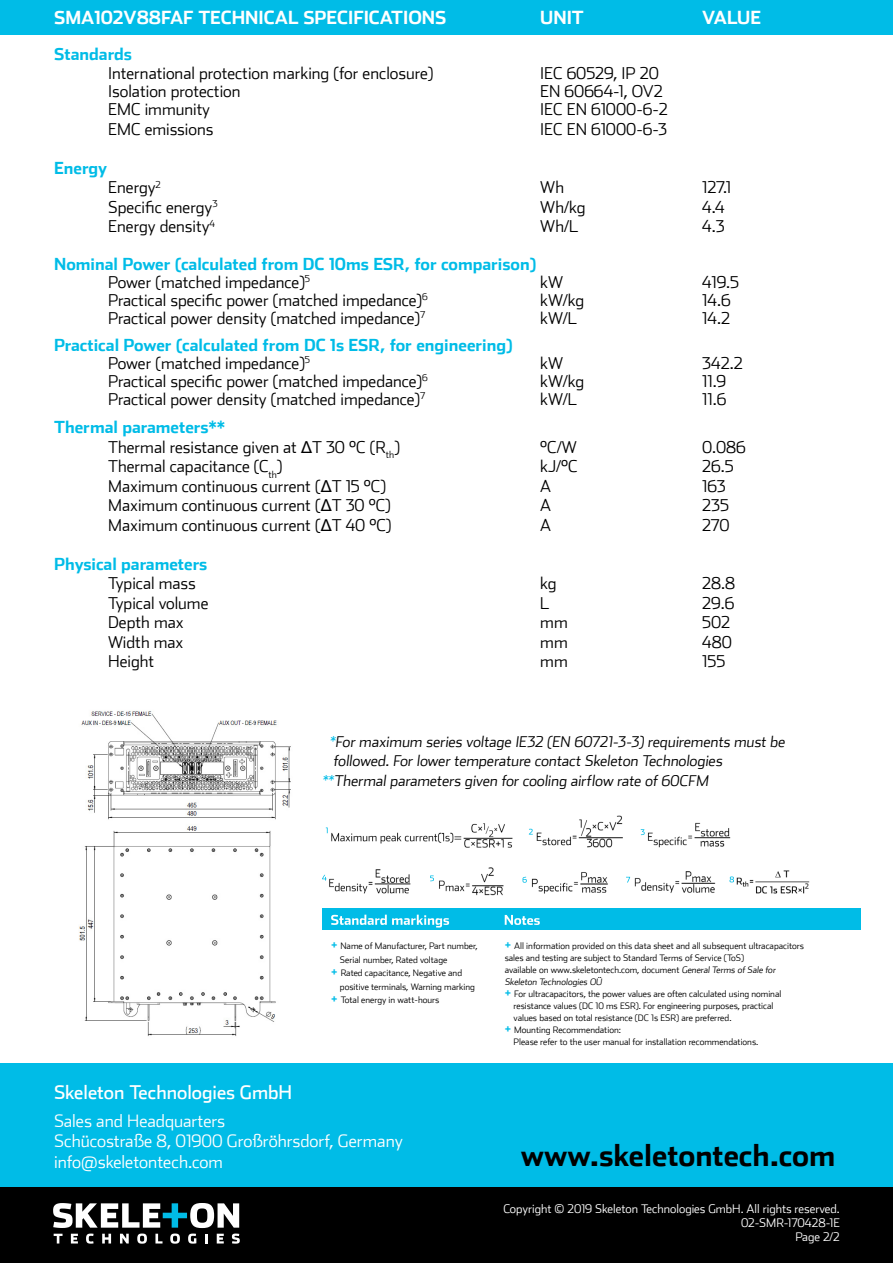
<style>
.page{position:relative;width:893px;height:1263px;background:#fff}
.page>*{position:absolute;margin:0;border:0;box-sizing:border-box;transform-origin:0 0}
.t1{font:700 29.4px "Stainless";color:#000}
.t2{font:18.75px "Stainless";color:#fff}
.t3{font:700 18px "Stainless";color:#fff}
.t4{font:300 17.25px/20.4px "Stainless";color:#fff}
.t5{font:300 16.5px/19.5px "Stainless";color:#000}
.t6{font:700 16.5px/18px "Stainless";color:#00bce7}
.t7{font:300 15px "Stainless";color:#000}
.t8{font:300 12px/14.4px "Stainless";color:#fff;text-align:right}
.t9{font:300 9px "Stainless";color:#000}
.s1{font-weight:300;color:#000}
.s2{font-weight:700;color:#00bce7}
.s3{font-family:"Arial";font-weight:400}
.s4{color:#00bce7}
.s5{font-weight:700;font-size:12px;color:#00bce7}
</style>
<div class="page">
<div style="left:0;top:1px;width:893px;height:34px;background:#00bce7"></div>
<div style="left:0;top:1076px;width:893px;height:187px;background:#000"></div>
<div style="left:0;top:1063px;width:893px;height:123px;background:#00bce7"></div>
<svg style="left:53px;top:1203px;width:187px;height:41px"></svg>
<div style="left:322px;top:908px;width:539px;height:22px;background:#00bce7"></div>
<svg style="left:331px;top:915px;width:118px;height:12px"></svg>
<svg style="left:505px;top:915px;width:35px;height:10px"></svg>
<img style="left:439px;top:867px;width:65px;height:28px">
<svg style="left:626px;top:877px;width:4px;height:5px"></svg>
<svg style="left:729px;top:876px;width:3px;height:6px"></svg>
<img style="left:647px;top:822px;width:84px;height:26px">
<svg style="left:326px;top:827px;width:2px;height:6px"></svg>
<svg style="left:529px;top:829px;width:4px;height:5px"></svg>
<svg style="left:641px;top:829px;width:4px;height:6px"></svg>
<svg style="left:430px;top:875px;width:4px;height:6px"></svg>
<svg style="left:522px;top:877px;width:5px;height:6px"></svg>
<img style="left:326px;top:869px;width:85px;height:25px">
<svg style="left:322px;top:875px;width:4px;height:5px"></svg>
<img style="left:531px;top:872px;width:77px;height:22px">
<img style="left:634px;top:871px;width:82px;height:22px">
<img style="left:332px;top:823px;width:181px;height:25px">
<img style="left:537px;top:815px;width:86px;height:33px">
<img style="left:79px;top:711px;width:212px;height:325px">
<img style="left:732px;top:870px;width:78px;height:24px">
<p class="t3" style="left:54px;top:6px;width:394px">SMA102V88FAF TECHNICAL SPECIFICATIONS</p>
<p class="t3" style="left:540px;top:6px;width:45px">UNIT</p>
<p class="t3" style="left:702px;top:6px;width:60px">VALUE</p>
<p class="t6" style="left:54px;top:44px;width:79px">Standards</p>
<p class="t5" style="left:108px;top:63px;width:327px">International protection marking (for enclosure)</p>
<p class="t5" style="left:540px;top:63px;width:120px">IEC 60529, IP 20</p>
<p class="t5" style="left:108px;top:81px;width:134px">Isolation protection</p>
<p class="t5" style="left:540px;top:81px;width:124px">EN 60664-1, OV2</p>
<p class="t5" style="left:108px;top:99px;width:103px">EMC immunity</p>
<p class="t5" style="left:540px;top:99px;width:129px">IEC EN 61000-6-2</p>
<p class="t5" style="left:108px;top:119px;width:107px">EMC emissions</p>
<p class="t5" style="left:540px;top:119px;width:128px">IEC EN 61000-6-3</p>
<p class="t6" style="left:54px;top:158px;width:55px">Energy</p>
<p class="t5" style="left:108px;top:177px;width:54px">Energy<sup>2</sup></p>
<p class="t5" style="left:540px;top:177px;width:25px">Wh</p>
<p class="t5" style="left:702px;top:177px;width:30px">127.1</p>
<p class="t5" style="left:108px;top:197px;width:111px">Specific energy<sup>3</sup></p>
<p class="t5" style="left:540px;top:197px;width:47px">Wh/kg</p>
<p class="t5" style="left:702px;top:197px;width:24px">4.4</p>
<p class="t5" style="left:108px;top:216px;width:108px">Energy density<sup>4</sup></p>
<p class="t5" style="left:540px;top:216px;width:40px">Wh/L</p>
<p class="t5" style="left:702px;top:216px;width:24px">4.3</p>
<p class="t6" style="left:108px;top:254px;width:429px;text-indent:-54px">Nominal Power (calculated from DC 10ms ESR, for comparison)<br><span class="s1">Power (matched impedance)</span><sup>5</sup></p>
<p class="t5" style="left:540px;top:272px;width:25px">kW</p>
<p class="t5" style="left:702px;top:272px;width:38px">419.5</p>
<p class="t5" style="left:108px;top:290px;width:321px">Practical specific power (matched impedance)<sup>6</sup></p>
<p class="t5" style="left:540px;top:290px;width:45px">kW/kg</p>
<p class="t5" style="left:702px;top:290px;width:30px">14.6</p>
<p class="t5" style="left:108px;top:308px;width:319px">Practical power density (matched impedance)<sup>7</sup></p>
<p class="t5" style="left:540px;top:308px;width:38px">kW/L</p>
<p class="t5" style="left:702px;top:308px;width:29px">14.2</p>
<p class="t6" style="left:108px;top:335px;width:406px;text-indent:-54px">Practical Power (calculated from DC 1s ESR, for engineering)<br><span class="s1">Power (matched impedance)</span><sup>5</sup></p>
<p class="t5" style="left:540px;top:353px;width:25px">kW</p>
<p class="t5" style="left:702px;top:353px;width:42px">342.2</p>
<p class="t5" style="left:108px;top:371px;width:321px">Practical specific power (matched impedance)<sup>6</sup></p>
<p class="t5" style="left:540px;top:371px;width:45px">kW/kg</p>
<p class="t5" style="left:702px;top:371px;width:25px">11.9</p>
<p class="t5" style="left:108px;top:389px;width:319px">Practical power density (matched impedance)<sup>7</sup></p>
<p class="t5" style="left:540px;top:389px;width:38px">kW/L</p>
<p class="t5" style="left:702px;top:389px;width:26px">11.6</p>
<p class="t5" style="left:108px;top:417px;width:293px;text-indent:-54px"><span class="s2">Thermal parameters**<br></span>Thermal resistance given at <span class="s3">Δ</span>T 30 °C (R<sub>th</sub>)</p>
<p class="t5" style="left:540px;top:437px;width:38px">°C/W</p>
<p class="t5" style="left:702px;top:437px;width:45px">0.086</p>
<p class="t5" style="left:108px;top:456px;width:176px">Thermal capacitance (C<sub>th</sub>)</p>
<p class="t5" style="left:540px;top:456px;width:39px">kJ/°C</p>
<p class="t5" style="left:702px;top:456px;width:33px">26.5</p>
<p class="t5" style="left:108px;top:476px;width:279px">Maximum continuous current (<span class="s3">Δ</span>T 15 °C)</p>
<p class="t5" style="left:540px;top:476px;width:12px">A</p>
<p class="t5" style="left:702px;top:476px;width:25px">163</p>
<p class="t5" style="left:108px;top:495px;width:284px">Maximum continuous current (<span class="s3">Δ</span>T 30 °C)</p>
<p class="t5" style="left:540px;top:495px;width:12px">A</p>
<p class="t5" style="left:702px;top:495px;width:28px">235</p>
<p class="t5" style="left:108px;top:515px;width:285px">Maximum continuous current (<span class="s3">Δ</span>T 40 °C)</p>
<p class="t5" style="left:540px;top:515px;width:12px">A</p>
<p class="t5" style="left:702px;top:515px;width:29px">270</p>
<p class="t6" style="left:54px;top:554px;width:155px">Physical parameters</p>
<p class="t5" style="left:108px;top:573px;width:89px">Typical mass</p>
<p class="t5" style="left:540px;top:573px;width:18px">kg</p>
<p class="t5" style="left:702px;top:573px;width:34px">28.8</p>
<p class="t5" style="left:108px;top:593px;width:102px">Typical volume</p>
<p class="t5" style="left:540px;top:593px;width:11px">L</p>
<p class="t5" style="left:702px;top:593px;width:34px">29.6</p>
<p class="t5" style="left:108px;top:612px;width:77px">Depth max</p>
<p class="t5" style="left:540px;top:612px;width:29px">mm</p>
<p class="t5" style="left:702px;top:612px;width:29px">502</p>
<p class="t5" style="left:108px;top:632px;width:77px">Width max</p>
<p class="t5" style="left:540px;top:632px;width:29px">mm</p>
<p class="t5" style="left:702px;top:632px;width:31px">480</p>
<p class="t5" style="left:108px;top:651px;width:48px">Height</p>
<p class="t5" style="left:540px;top:651px;width:29px">mm</p>
<p class="t5" style="left:702px;top:651px;width:24px">155</p>
<p class="t7" style="left:329px;top:732px;width:459px"><span class="s4">*</span>For maximum series voltage IE32 (EN 60721-3-3) requirements must be</p>
<p class="t7" style="left:333px;top:752px;width:393px">followed. For lower temperature contact Skeleton Technologies</p>
<p class="t7" style="left:322px;top:771px;width:390px"><span class="s4">**</span>Thermal parameters given for cooling airflow rate of 60CFM</p>
<p class="t9" style="left:331px;top:941px;width:148px"><span class="s5">+</span> Name of Manufacturer, Part number,</p>
<p class="t9" style="left:340px;top:954px;width:109px">Serial number, Rated voltage</p>
<p class="t9" style="left:331px;top:968px;width:133px"><span class="s5">+</span> Rated capacitance, Negative and</p>
<p class="t9" style="left:340px;top:981px;width:137px">positive terminals, Warning marking</p>
<p class="t9" style="left:331px;top:995px;width:110px"><span class="s5">+</span> Total energy in watt-hours</p>
<p class="t2" style="left:54px;top:1081px;width:240px">Skeleton Technologies GmbH</p>
<p class="t4" style="left:54px;top:1110px;width:350px">Sales and Headquarters<br>Schücostraße 8, 01900 Großröhrsdorf, Germany info@skeletontech.com</p>
<p class="t9" style="left:505px;top:941px;width:301px"><span class="s5">+</span> All information provided on this data sheet and all subsequent ultracapacitors</p>
<p class="t9" style="left:505px;top:953px;width:241px">sales and testing are subject to Standard Terms of Service (ToS)</p>
<p class="t9" style="left:505px;top:965px;width:274px">available on www.skeletontech.com, document General Terms of Sale for</p>
<p class="t9" style="left:505px;top:977px;width:100px">Skeleton Technologies OÜ</p>
<p class="t9" style="left:505px;top:989px;width:278px"><span class="s5">+</span> For ultracapacitors, the power values are often calculated using nominal</p>
<p class="t9" style="left:514px;top:1001px;width:261px">resistance values (DC 10 ms ESR). For engineering purposes, practical</p>
<p class="t9" style="left:514px;top:1013px;width:219px">values based on total resistance (DC 1s ESR) are preferred.</p>
<p class="t9" style="left:505px;top:1025px;width:118px"><span class="s5">+</span> Mounting Recommendation:</p>
<p class="t9" style="left:514px;top:1037px;width:246px">Please refer to the user manual for installation recommendations.</p>
<h1 class="t1" style="left:521px;top:1137px;width:316px">www.skeletontech.com</h1>
<p class="t8" style="left:503px;top:1201px;width:338px">Copyright © 2019 Skeleton Technologies GmbH. All rights reserved.<br>02-SMR-170428-1E<br>Page 2/2</p>
</div>
